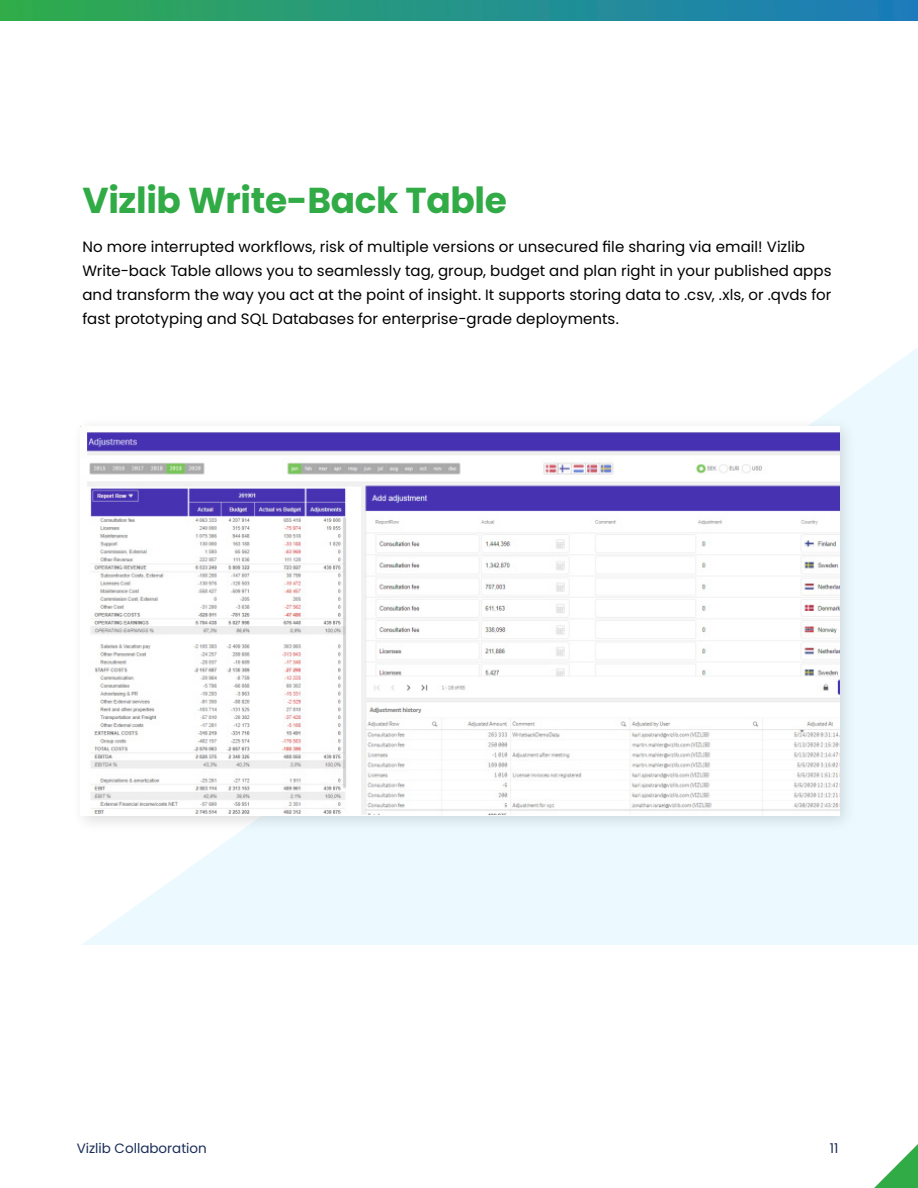
<style>
.page{position:relative;width:918px;height:1188px;background:#fff}
.page>*{position:absolute;margin:0;border:0;box-sizing:border-box;transform-origin:0 0}
.t1{font:700 36px "Poppins";letter-spacing:-.01em;color:#31ab46}
.Body_Copy{font:15px/24px "Poppins";letter-spacing:.005em;color:#000}
.t2{font:13.5px "Poppins";color:#1b2e59}
</style>
<div class="page">
<svg style="left:874px;top:1144px;width:44px;height:44px"></svg>
<div style="left:0;top:0;width:918px;height:21px;background:linear-gradient(to right,#2fac4e,#1b7bbf)"></div>
<svg style="left:82px;top:348px;width:836px;height:597px;fill:#ecfaff"></svg>
<div style="left:71px;top:417px;width:785px;height:416px;background:#231f20;opacity:.15"></div>
<img style="left:81px;top:426px;width:758px;height:390px">
<p class="t1" style="left:82px;top:180px;width:426px">Vizlib Write-Back Table</p>
<p class="Body_Copy" style="left:82px;top:235px;width:751px">No more interrupted workflows, risk of multiple versions or unsecured file sharing via email! Vizlib Write-back Table allows you to seamlessly tag, group, budget and plan right in your published apps and transform the way you act at the point of insight. It supports storing data to .csv, .xls, or .qvds for fast prototyping and SQL Databases for enterprise-grade deployments.</p>
<p class="t2" style="left:77px;top:1141px;width:132px">Vizlib Collaboration</p>
<p class="t2" style="left:830px;top:1141px;width:10px">11</p>
</div>
